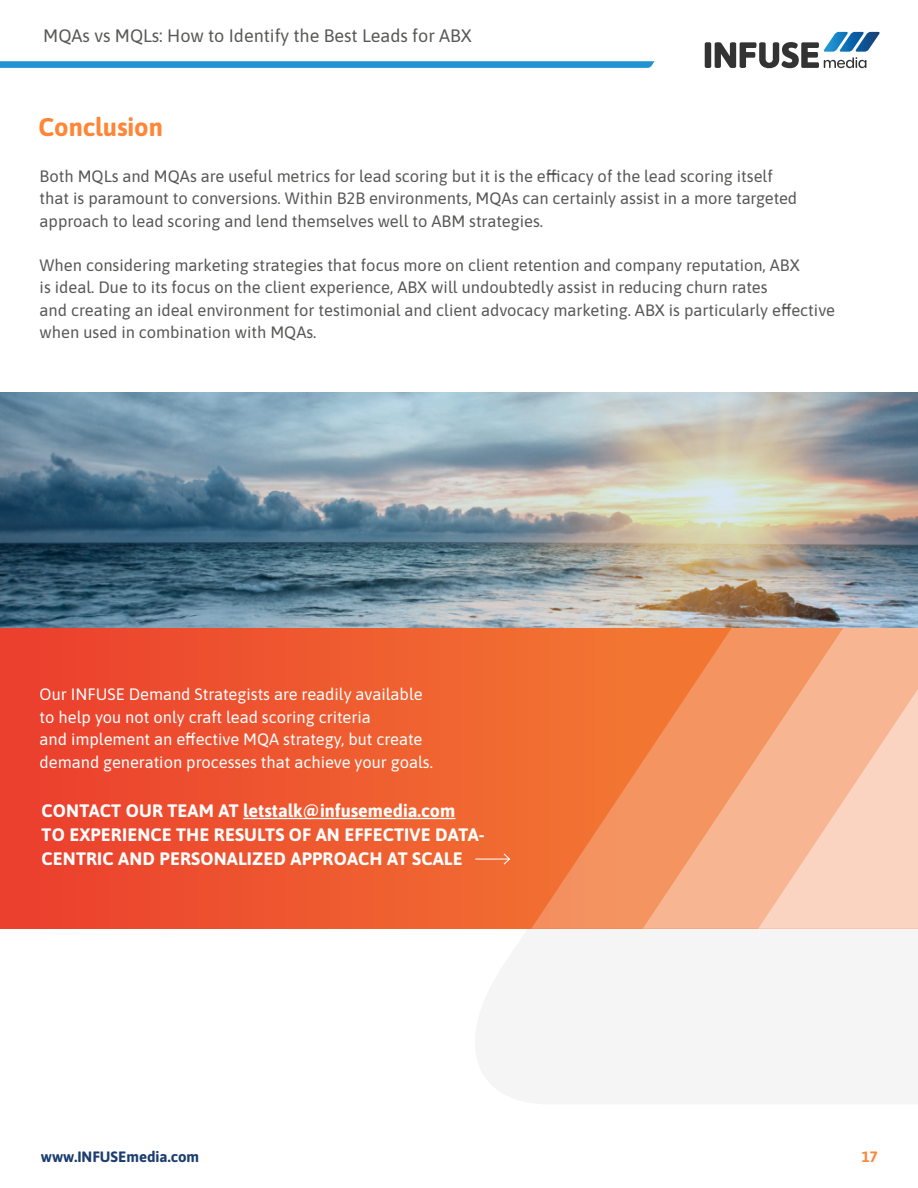
<style>
.page{position:relative;width:918px;height:1188px;background:#fff}
.page>*{position:absolute;margin:0;border:0;box-sizing:border-box;transform-origin:0 0}
.t1{font:700 25.5px "Asap";color:#fe8636}
.t2{font:700 18px/24px "Asap";letter-spacing:.01em;color:#fff}
.t3{font:18px "Asap";color:#585856}
.t4{font:16.5px/22.5px "Asap";color:#575756}
.t5{font:16.5px/22.5px "Asap";color:#fff}
.t6{font:700 15px "Asap";color:#1c3d70}
.t7{font:700 15px "Asap";color:#fe8636}
</style>
<div class="page">
<svg style="left:0;top:61px;width:655px;height:7px;background:#2b98d4"></svg>
<svg style="left:0;top:628px;width:531px;height:301px;background:#ed542f"></svg>
<svg style="left:531px;top:628px;width:112px;height:301px;background:#f2793d"></svg>
<svg style="left:643px;top:628px;width:115px;height:301px;background:#f49866"></svg>
<svg style="left:758px;top:628px;width:160px;height:301px;background:#f7bd9e"></svg>
<hr style="left:243px;top:818px;width:212px;height:1px;background:#fff">
<hr style="left:475px;top:859px;width:34px;height:1px;background:#fff">
<svg style="left:502px;top:852px;width:9px;height:14px"></svg>
<img style="left:0;top:392px;width:918px;height:236px">
<svg style="left:705px;top:32px;width:175px;height:36px"></svg>
<p class="t3" style="left:43px;top:23px;width:430px">MQAs vs MQLs: How to Identify the Best Leads for ABX</p>
<h1 class="t1" style="left:38px;top:109px;width:126px">Conclusion</h1>
<p class="t4" style="left:40px;top:164px;width:759px">Both MQLs and MQAs are useful metrics for lead scoring but it is the efficacy of the lead scoring itself that is paramount to conversions. Within B2B environments, MQAs can certainly assist in a more targeted approach to lead scoring and lend themselves well to ABM strategies.</p>
<p class="t4" style="left:40px;top:253px;width:797px">When considering marketing strategies that focus more on client retention and company reputation, ABX<br>is ideal. Due to its focus on the client experience, ABX will undoubtedly assist in reducing churn rates<br>and creating an ideal environment for testimonial and client advocacy marketing. ABX is particularly effective when used in combination with MQAs.</p>
<p class="t5" style="left:40px;top:682px;width:395px">Our INFUSE Demand Strategists are readily available to help you not only craft lead scoring criteria<br>and implement an effective MQA strategy, but create demand generation processes that achieve your goals.</p>
<p class="t2" style="left:42px;top:798px;width:444px">CONTACT OUR TEAM AT letstalk@infusemedia.com<br>TO EXPERIENCE THE RESULTS OF AN EFFECTIVE DATA-<br>CENTRIC AND PERSONALIZED APPROACH AT SCALE</p>
<p class="t6" style="left:41px;top:1146px;width:160px">www.INFUSEmedia.com</p>
<p class="t7" style="left:862px;top:1146px;width:18px">17</p>
</div>
